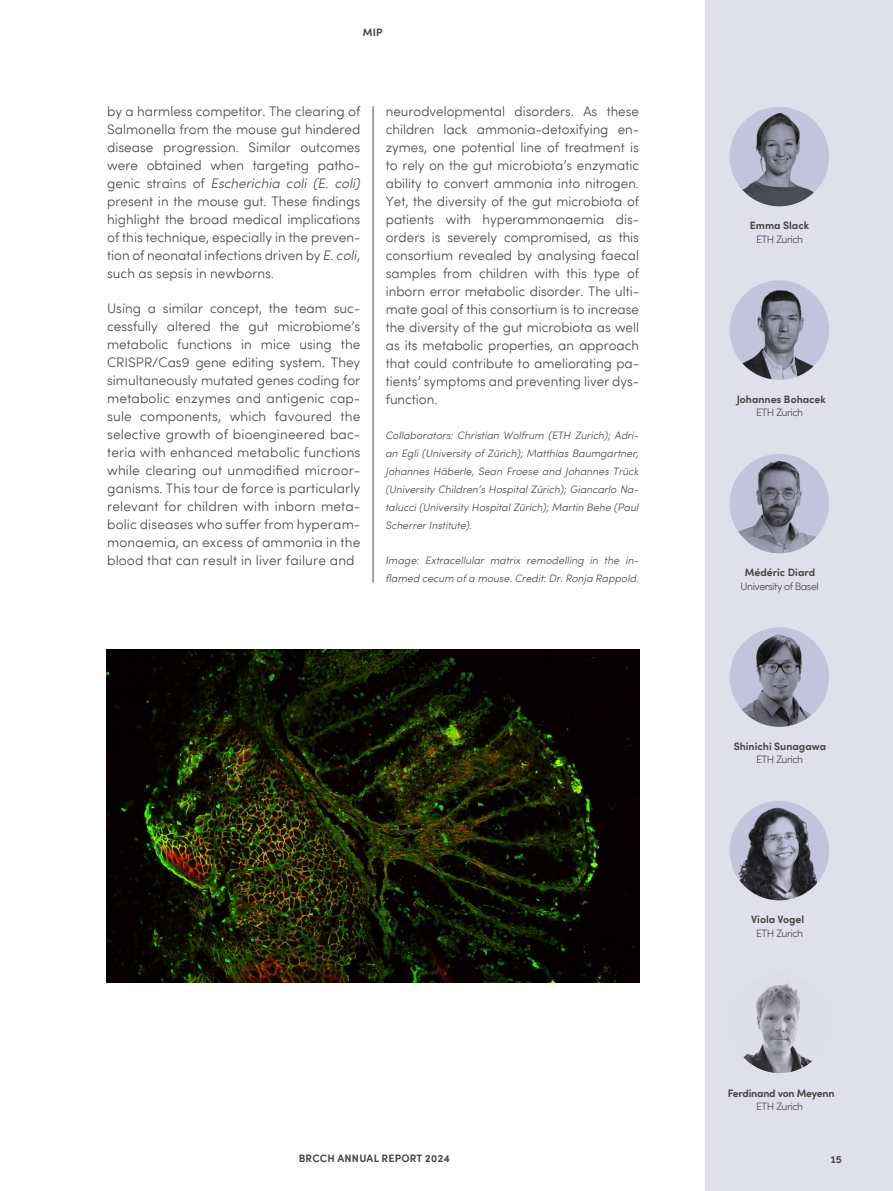
<style>
.page{position:relative;width:893px;height:1191px;background:#fff}
.page>*{position:absolute;margin:0;border:0;box-sizing:border-box;transform-origin:0 0}
.t1{font:300 13.5px/18px "Sofia Pro";color:#494948;text-align:justify}
.t2{font:italic 300 10.5px/18px "Sofia Pro";color:#494948;text-align:justify}
.t3{font:700 10.5px "Sofia Pro";color:#494948}
.t4{font:300 10.5px "Sofia Pro";letter-spacing:-.04em;color:#494948}
.t5{font:700 10.5px "Sofia Pro";letter-spacing:.02em;color:#494948}
.t6{font:700 10.5px "Sofia Pro";letter-spacing:-.02em;color:#494948}
.s1{font-style:italic}
</style>
<div class="page">
<div style="left:706px;top:0;width:187px;height:1191px;background:#e0e0ed"></div>
<img style="left:107px;top:649px;width:533px;height:333px">
<hr style="left:373px;top:106px;width:1px;height:476px;background:#494948">
<img style="left:730px;top:801px;width:99px;height:99px">
<img style="left:730px;top:627px;width:99px;height:100px">
<img style="left:730px;top:454px;width:99px;height:99px">
<img style="left:730px;top:280px;width:99px;height:100px">
<img style="left:730px;top:107px;width:99px;height:99px">
<img style="left:743px;top:983px;width:70px;height:90px">
<p class="t3" style="left:363px;top:24px;width:21px">MIP</p>
<p class="t1" style="left:107px;top:102px;width:255px">by a harmless competitor. The clearing of Salmonella from the mouse gut hindered disease progression. Similar outcomes were obtained when targeting patho&shy;genic strains of <span class="s1">Escherichia coli (E. coli) </span>present in the mouse gut. These findings highlight the broad medical implications of this technique, especially in the preven&shy;tion of neonatal infections driven by <span class="s1">E. coli</span>, such as sepsis in newborns.</p>
<p class="t1" style="left:107px;top:299px;width:255px">Using a similar concept, the team suc&shy;cessfully altered the gut microbiome’s metabolic functions in mice using the CRISPR/Cas9 gene editing system. They simultaneously mutated genes coding for metabolic enzymes and antigenic cap&shy;sule components, which favoured the selective growth of bioengineered bac&shy;teria with enhanced metabolic functions while clearing out unmodified microor&shy;ganisms. This tour de force is particularly relevant for children with inborn meta&shy;bolic diseases who suffer from hyperam&shy;monaemia, an excess of ammonia in the blood that can result in liver failure and</p>
<p class="t1" style="left:386px;top:102px;width:255px">neurodvelopmental disorders. As these children lack ammonia-detoxifying en&shy;zymes, one potential line of treatment is to rely on the gut microbiota’s enzymatic ability to convert ammonia into nitrogen.<br>Yet, the diversity of the gut microbiota of patients with hyperammonaemia dis&shy;orders is severely compromised, as this consortium revealed by analysing faecal samples from children with this type of inborn error metabolic disorder. The ulti&shy;mate goal of this consortium is to increase the diversity of the gut microbiota as well as its metabolic properties, an approach that could contribute to ameliorating pa&shy;tients’ symptoms and preventing liver dys&shy;function.</p>
<p class="t2" style="left:386px;top:426px;width:255px">Collaborators: Christian Wolfrum (ETH Zurich); Adri&shy;an Egli (University of Zürich); Matthias Baumgartner, Johannes Häberle, Sean Froese and Johannes Trück (University Children’s Hospital Zürich); Giancarlo Na&shy;talucci (University Hospital Zürich); Martin Behe (Paul Scherrer Institute).</p>
<p class="t2" style="left:386px;top:551px;width:255px">Image: Extracellular matrix remodelling in the in&shy;flamed cecum of a mouse. Credit: Dr. Ronja Rappold.</p>
<p class="t3" style="left:750px;top:217px;width:61px">Emma Slack</p>
<p class="t4" style="left:756px;top:231px;width:49px">ETH Zurich</p>
<p class="t3" style="left:737px;top:391px;width:91px">Johannes Bohacek</p>
<p class="t4" style="left:756px;top:405px;width:49px">ETH Zurich</p>
<p class="t3" style="left:745px;top:564px;width:72px">Médéric Diard</p>
<p class="t4" style="left:740px;top:578px;width:80px">University of Basel</p>
<p class="t3" style="left:734px;top:738px;width:94px">Shinichi Sunagawa</p>
<p class="t4" style="left:756px;top:752px;width:49px">ETH Zurich</p>
<p class="t3" style="left:751px;top:911px;width:55px">Viola Vogel</p>
<p class="t4" style="left:756px;top:925px;width:49px">ETH Zurich</p>
<p class="t6" style="left:728px;top:1085px;width:108px">Ferdinand von Meyenn</p>
<p class="t4" style="left:756px;top:1099px;width:49px">ETH Zurich</p>
<p class="t5" style="left:299px;top:1150px;width:153px">BRCCH ANNUAL REPORT 2024</p>
<p class="t3" style="left:830px;top:1151px;width:13px">15</p>
</div>
